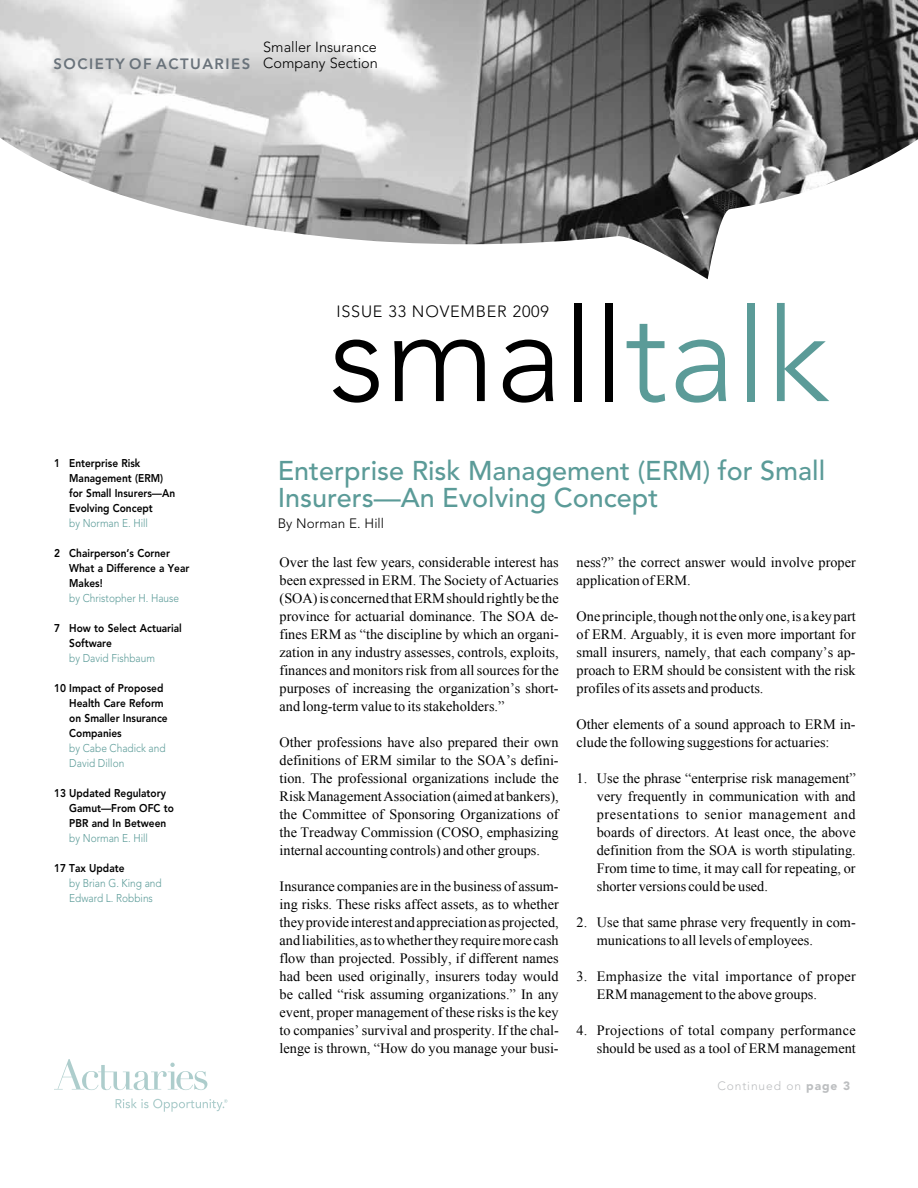
<style>
.page{position:relative;width:918px;height:1188px;background:#fff}
.page>*{position:absolute;margin:0;border:0;box-sizing:border-box;transform-origin:0 0}
.t1{font:300 129.75px "Avenir";color:#000}
.t2{font:500 27px/27px "Avenir";color:#5b9b98}
.t3{font:300 16.2px "Avenir";letter-spacing:.05em;color:#000}
.t4{font:800 14.85px "Avenir";letter-spacing:.1em;color:#6a737b}
.t5{font:300 14.55px/16.5px "Avenir";color:#000}
.t6{font:14.25px/18px "Times New Roman";color:#000;text-align:justify}
.t7{font:14.25px/18px "Times New Roman";letter-spacing:.02em;color:#000;text-align:right}
.t8{font:14.25px/18px "Times New Roman";letter-spacing:.025em;color:#000}
.t9{font:300 13.5px "Avenir";color:#000}
.t10{font:300 12px "Avenir";letter-spacing:.075em;color:#bcbec0}
.t11{font:800 11.25px/15px "Avenir";color:#000;scale:.9 1}
.t12{font:300 11.25px/15px "Avenir";color:#5b9b98;scale:.9 1}
.s1{font-weight:300;color:#5b9b98}
.s2{font-weight:800;color:#000}
.s3{color:#5b9b98}
.s4{font-weight:900}
</style>
<div class="page">
<img style="left:0;top:0;width:918px;height:279px">
<svg style="left:54px;top:1059px;width:153px;height:31px"></svg>
<svg style="left:116px;top:1098px;width:111px;height:14px"></svg>
<p class="t4" style="left:54px;top:55px;width:198px">SOCIETY OF ACTUARIES</p>
<p class="t5" style="left:263px;top:39px;width:116px">Smaller Insurance<br>Company Section</p>
<p class="t11" style="left:69px;top:456px;width:119px;text-indent:-15px">1 Enterprise Risk<br>Management (ERM) for Small Insurers—An<br>Evolving Concept<br><span class="s1">by Norman E. Hill</span></p>
<p class="t11" style="left:69px;top:546px;width:135px;text-indent:-15px">2 Chairperson’s Corner<br>What a Difference a Year<br>Makes!<br><span class="s1">by Christopher H. Hause</span></p>
<p class="t11" style="left:69px;top:621px;width:127px;text-indent:-15px">7 How to Select Actuarial<br>Software<br><span class="s1">by David Fishbaum</span></p>
<p class="t11" style="left:69px;top:681px;width:111px;text-indent:-15px">10 Impact of Proposed<br>Health Care Reform on Smaller Insurance<br>Companies<br><span class="s1">by Cabe Chadick and<br>David Dillon</span></p>
<p class="t11" style="left:69px;top:786px;width:118px;text-indent:-15px">13 Updated Regulatory<br>Gamut—From OFC to<br>PBR and In Between <span class="s1">by Norman E. Hill</span></p>
<p class="t12" style="left:69px;top:861px;width:104px;text-indent:-15px"><span class="s2">17 Tax Update<br></span>by Brian G. King and<br>Edward L. Robbins</p>
<p class="t1" style="left:329px;top:280px;width:501px">small<span class="s3">talk</span></p>
<p class="t3" style="left:336px;top:302px;width:151px">ISSUE 33 November</p>
<p class="t3" style="left:513px;top:302px;width:38px">2009</p>
<p class="t2" style="left:278px;top:458px;width:549px">Enterprise Risk Management (ERM) for Small<br>Insurers—An Evolving Concept</p>
<p class="t9" style="left:278px;top:515px;width:108px">By Norman E. Hill</p>
<p class="t6" style="left:280px;top:553px;width:281px">Over the last few years, considerable interest has been expressed in ERM. The Society of Actuaries (SOA) is concerned that ERM should rightly be the province for actuarial dominance. The SOA de&shy;fines ERM as “the discipline by which an organi&shy;zation in any industry assesses, controls, exploits, finances and monitors risk from all sources for the purposes of increasing the organization’s short&shy;and long-term value to its stakeholders.”</p>
<p class="t6" style="left:280px;top:733px;width:281px">Other professions have also prepared their own definitions of ERM similar to the SOA’s defini&shy;tion. The professional organizations include the Risk Management Association (aimed at bankers), the Committee of Sponsoring Organizations of the Treadway Commission (COSO, emphasizing internal accounting controls) and other groups.</p>
<p class="t6" style="left:280px;top:877px;width:281px">Insurance companies are in the business of assum&shy;ing risks. These risks affect assets, as to whether they provide interest and appreciation as projected, and liabilities, as to whether they require more cash flow than projected. Possibly, if different names had been used originally, insurers today would be called “risk assuming organizations.” In any event, proper management of these risks is the key to companies’ survival and prosperity. If the chal&shy;lenge is thrown, “How do you manage your busi-</p>
<p class="t6" style="left:577px;top:553px;width:281px">ness?” the correct answer would involve proper application of ERM.</p>
<p class="t6" style="left:577px;top:607px;width:281px">One principle, though not the only one, is a key part of ERM. Arguably, it is even more important for small insurers, namely, that each company’s ap&shy;proach to ERM should be consistent with the risk profiles of its assets and products.</p>
<p class="t6" style="left:577px;top:715px;width:281px">Other elements of a sound approach to ERM in&shy;clude the following suggestions for actuaries:</p>
<p class="t6" style="left:597px;top:769px;width:260px;text-indent:-20px">1. Use the phrase “enterprise risk management” very frequently in communication with and presentations to senior management and boards of directors. At least once, the above definition from the SOA is worth stipulating.<br>From time to time, it may call for repeating, or shorter versions could be used.</p>
<p class="t6" style="left:597px;top:913px;width:260px;text-indent:-20px">2. Use that same phrase very frequently in com&shy;munications to all levels of employees.</p>
<p class="t8" style="left:597px;top:967px;width:261px;text-indent:-20px">3. Emphasize the vital importance of proper<br>ERM management to the above groups.</p>
<p class="t7" style="left:577px;top:1021px;width:281px">4. Projections of total company performance should be used as a tool of ERM management</p>
<p class="t10" style="left:717px;top:1078px;width:134px">Continued on <span class="s4">page 3</span></p>
</div>
